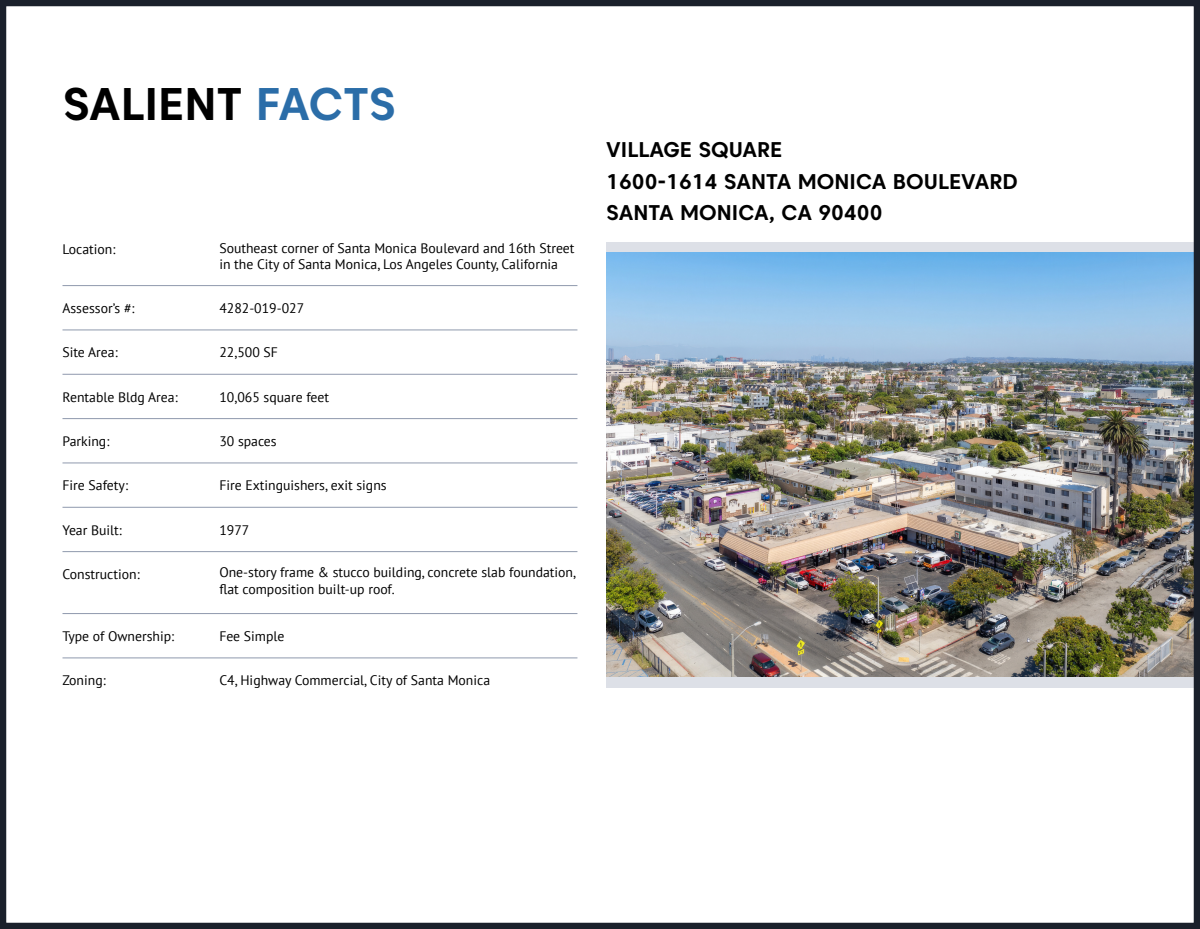
<style>
.page{position:relative;width:1200px;height:929px;background:#fff}
.page>*{position:absolute;margin:0;border:0;box-sizing:border-box;transform-origin:0 0}
._73_Bold_Left{font:700 45.62px "Caros";color:#000}
.t1{font:700 21.25px "Caros";color:#000}
.t2{font:13.75px/16.5px "PT Sans";color:#000}
.s1{color:#2b6da8}
</style>
<div class="page">
<div style="left:606px;top:242px;width:594px;height:444px;background:#dde0e7"></div>
<img style="left:606px;top:252px;width:587px;height:424px">
<div style="left:0;top:0;width:1200px;height:928px;border:6px solid #1a202b"></div>
<hr style="left:62px;top:285px;width:515px;height:1px;background:#8f99ad">
<hr style="left:62px;top:329px;width:515px;height:1px;background:#8f99ad">
<hr style="left:62px;top:374px;width:515px;height:1px;background:#8f99ad">
<hr style="left:62px;top:418px;width:515px;height:1px;background:#8f99ad">
<hr style="left:62px;top:462px;width:515px;height:1px;background:#8f99ad">
<hr style="left:62px;top:506px;width:515px;height:1px;background:#8f99ad">
<hr style="left:62px;top:551px;width:515px;height:1px;background:#8f99ad">
<hr style="left:62px;top:657px;width:515px;height:1px;background:#8f99ad">
<hr style="left:62px;top:613px;width:515px;height:1px;background:#8f99ad">
<p class="_73_Bold_Left" style="left:62px;top:74px;width:335px">SALIENT <span class="s1">FACTS</span></p>
<p class="t2" style="left:62px;top:241px;width:54px">Location:</p>
<p class="t2" style="left:219px;top:239px;width:357px">Southeast corner of Santa Monica Boulevard and 16th Street in the City of Santa Monica, Los Angeles County, California</p>
<p class="t2" style="left:62px;top:299px;width:74px">Assessor’s #:</p>
<p class="t2" style="left:219px;top:299px;width:86px">4282-019-027</p>
<p class="t2" style="left:62px;top:344px;width:57px">Site Area:</p>
<p class="t2" style="left:219px;top:344px;width:60px">22,500 SF</p>
<p class="t2" style="left:62px;top:388px;width:117px">Rentable Bldg Area:</p>
<p class="t2" style="left:219px;top:388px;width:111px">10,065 square feet</p>
<p class="t2" style="left:62px;top:432px;width:48px">Parking:</p>
<p class="t2" style="left:219px;top:432px;width:59px">30 spaces</p>
<p class="t2" style="left:62px;top:477px;width:67px">Fire Safety:</p>
<p class="t2" style="left:219px;top:477px;width:169px">Fire Extinguishers, exit signs</p>
<p class="t2" style="left:62px;top:521px;width:61px">Year Built:</p>
<p class="t2" style="left:219px;top:521px;width:31px">1977</p>
<p class="t2" style="left:62px;top:565px;width:79px">Construction:</p>
<p class="t2" style="left:219px;top:563px;width:358px">One-story frame &amp; stucco building, concrete slab foundation, flat composition built-up roof.</p>
<p class="t2" style="left:62px;top:627px;width:113px">Type of Ownership:</p>
<p class="t2" style="left:219px;top:627px;width:67px">Fee Simple</p>
<p class="t2" style="left:62px;top:671px;width:45px">Zoning:</p>
<p class="t2" style="left:219px;top:671px;width:272px">C4, Highway Commercial, City of Santa Monica</p>
<p class="t1" style="left:606px;top:136px;width:178px">VILLAGE SQUARE</p>
<p class="t1" style="left:606px;top:167px;width:413px">1600-1614 SANTA MONICA BOULEVARD</p>
<p class="t1" style="left:606px;top:198px;width:278px">SANTA MONICA, CA 90400</p>
</div>
